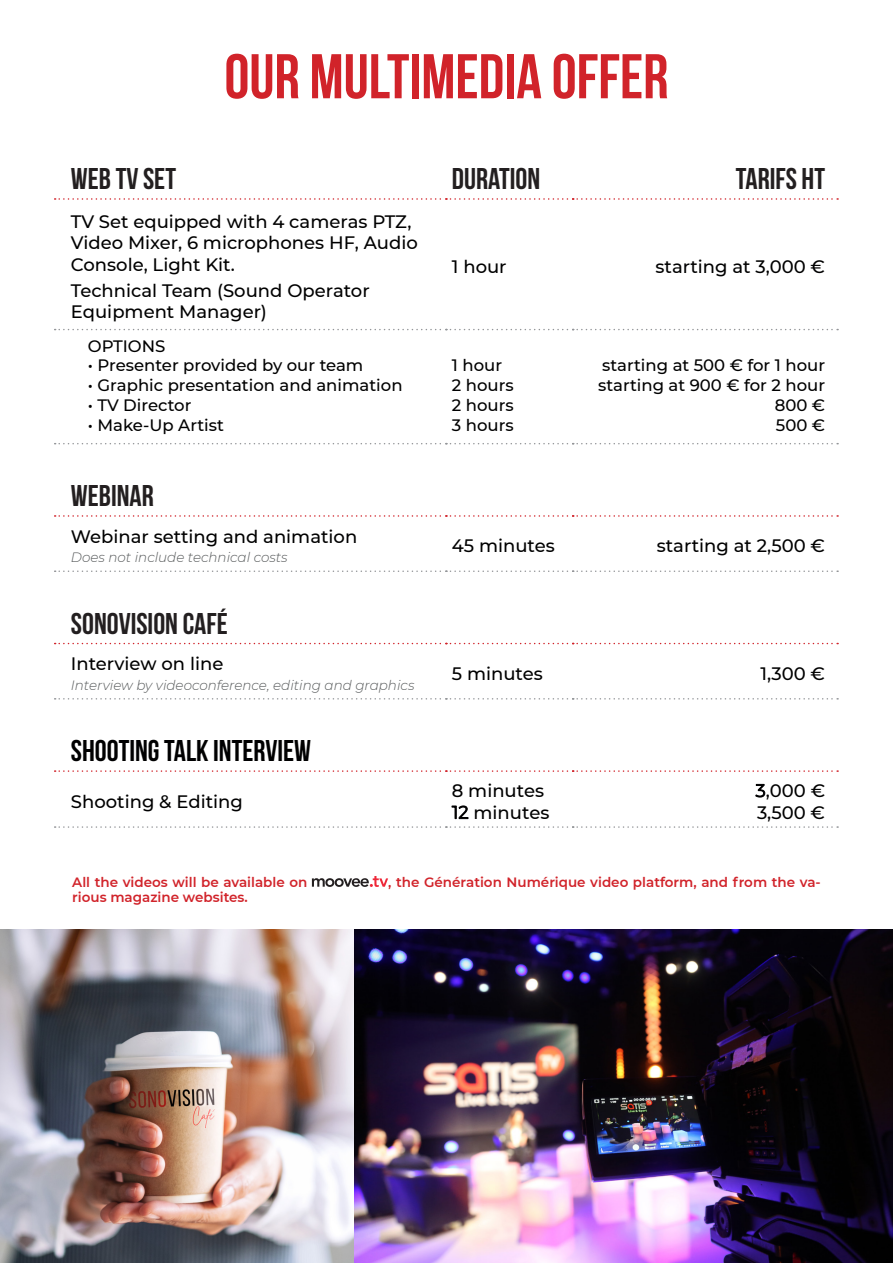
<style>
.page{position:relative;width:893px;height:1263px;background:#fff}
.page>*{position:absolute;margin:0;border:0;box-sizing:border-box;transform-origin:0 0}
.t1{font:700 63px "Bebas Neue";color:#d1232a}
.t2{font:700 30px "Bebas Neue";color:#231f20}
.t3{font:700 30px "Bebas Neue";color:#000001}
.t4{font:500 18px/21.6px "Montserrat";color:#000001}
.t5{font:500 16.5px "Montserrat";color:#000001}
.t6{font:600 13.5px "Montserrat";color:#d1232a}
.t7{font:italic 300 13.5px "Montserrat";color:#575a5b}
.s1{font-weight:300}
</style>
<div class="page">
<img style="left:0;top:929px;width:354px;height:334px">
<img style="left:354px;top:929px;width:539px;height:334px">
<svg style="left:312px;top:876px;width:76px;height:11px"></svg>
<svg style="left:55px;top:329px;width:783px;height:1px"></svg>
<svg style="left:55px;top:443px;width:783px;height:1px"></svg>
<svg style="left:55px;top:570px;width:783px;height:2px"></svg>
<svg style="left:55px;top:698px;width:783px;height:1px"></svg>
<svg style="left:55px;top:826px;width:783px;height:2px"></svg>
<svg style="left:55px;top:198px;width:783px;height:2px"></svg>
<svg style="left:55px;top:515px;width:783px;height:2px"></svg>
<svg style="left:55px;top:643px;width:783px;height:1px"></svg>
<svg style="left:55px;top:770px;width:783px;height:2px"></svg>
<p class="t1" style="left:224px;top:42px;width:446px">OUR MULTIMEDIA OFFER</p>
<p class="t2" style="left:71px;top:162px;width:107px">WEB TV SET</p>
<p class="t2" style="left:452px;top:162px;width:90px">DURATION</p>
<p class="t2" style="left:736px;top:162px;width:91px">TARIFS HT</p>
<p class="t4" style="left:71px;top:210px;width:348px">TV Set equipped with 4 cameras PTZ,<br>Video Mixer, 6 microphones HF, Audio<br>Console, Light Kit.</p>
<p class="t4" style="left:71px;top:279px;width:300px">Technical Team (Sound Operator<br>Equipment Manager)</p>
<p class="t4" style="left:452px;top:255px;width:56px">1 hour</p>
<p class="t4" style="left:655px;top:255px;width:171px">starting at 3,000 €</p>
<p class="t5" style="left:88px;top:334px;width:79px">OPTIONS</p>
<p class="t5" style="left:88px;top:354px;width:277px">• Presenter provided by our team</p>
<p class="t5" style="left:88px;top:374px;width:316px">• Graphic presentation and animation</p>
<p class="t5" style="left:88px;top:394px;width:105px">• TV Director</p>
<p class="t5" style="left:88px;top:413px;width:137px">• Make-Up Artist</p>
<p class="t2" style="left:71px;top:479px;width:84px">WEBINAR</p>
<p class="t4" style="left:71px;top:525px;width:288px">Webinar setting and animation</p>
<p class="t7" style="left:71px;top:548px;width:218px">Does not include technical costs</p>
<p class="t2" style="left:71px;top:607px;width:158px">SONOVISION CAFÉ</p>
<p class="t4" style="left:71px;top:652px;width:154px">Interview on line</p>
<p class="t7" style="left:71px;top:675px;width:345px">Interview by videoconference, editing and graphics</p>
<p class="t5" style="left:452px;top:354px;width:52px">1 hour</p>
<p class="t5" style="left:452px;top:374px;width:63px">2 hours</p>
<p class="t5" style="left:452px;top:394px;width:63px">2 hours</p>
<p class="t5" style="left:452px;top:413px;width:63px">3 hours</p>
<p class="t5" style="left:602px;top:354px;width:224px">starting at 500 € for 1 hour</p>
<p class="t5" style="left:598px;top:374px;width:229px">starting at 900 € for 2 hour</p>
<p class="t5" style="left:775px;top:394px;width:52px">800 €</p>
<p class="t5" style="left:776px;top:413px;width:51px">500 €</p>
<p class="t4" style="left:452px;top:534px;width:104px">45 minutes</p>
<p class="t4" style="left:657px;top:534px;width:170px">starting at 2,500 €</p>
<p class="t4" style="left:452px;top:662px;width:92px">5 minutes</p>
<p class="t4" style="left:760px;top:662px;width:66px">1,300 €</p>
<p class="t3" style="left:71px;top:734px;width:242px">SHOOTING TALK INTERVIEW</p>
<p class="t4" style="left:71px;top:790px;width:174px">Shooting &amp; Editing</p>
<p class="t4" style="left:452px;top:779px;width:99px">8 minutes<br><span class="s1">12</span> minutes</p>
<p class="t4" style="left:755px;top:779px;width:71px"><span class="s1">3</span>,000 €</p>
<p class="t4" style="left:757px;top:801px;width:70px">3,500 €</p>
<p class="t6" style="left:72px;top:872px;width:237px">All the videos will be available on</p>
<p class="t6" style="left:388px;top:872px;width:434px">, the Génération Numérique video platform, and from the va-</p>
<p class="t6" style="left:72px;top:887px;width:177px">rious magazine websites.</p>
</div>
